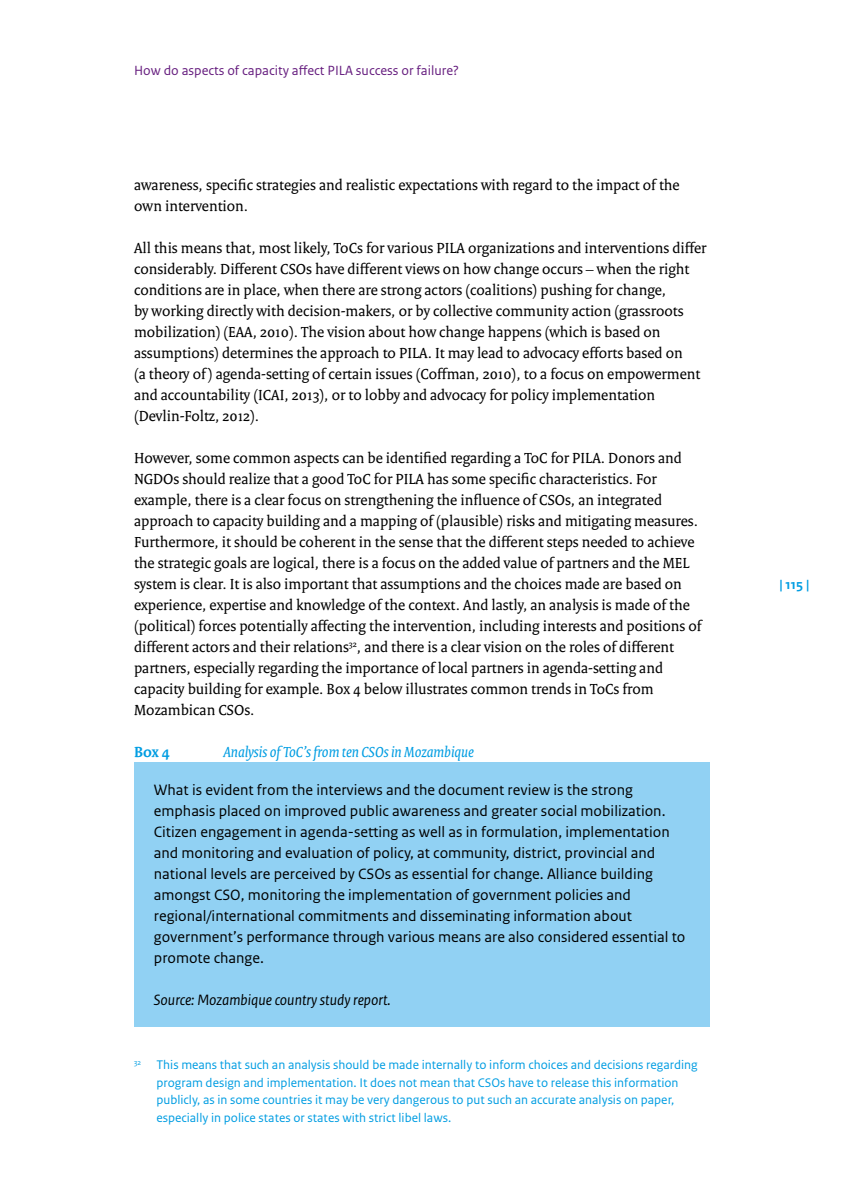
<style>
.page{position:relative;width:844px;height:1191px;background:#fff}
.page>*{position:absolute;margin:0;border:0;box-sizing:border-box;transform-origin:0 0}
._10_RO_Broodtekst{font:15.75px/21px "Rijksoverheid Serif";color:#000}
.t1{font:15.75px/21px "Rijksoverheid Sans Text";color:#000}
.Boxtitel{font:italic 15.75px "Rijksoverheid Serif";color:#009de2}
.t2{font:italic 15.75px "Rijksoverheid Sans Text";color:#000}
.Boxtitel-2{font:700 15.75px "Rijksoverheid Serif";color:#009de2}
._09_BZ_DFK_Binnenwer{font:14px "Rijksoverheid Sans Text";color:#661e7f}
.t3{font:700 14px "Rijksoverheid Sans Text";color:#009de2}
._14_RO_Voetnoot{font:13.12px/17.5px "Rijksoverheid Sans Text";color:#009de2}
</style>
<div class="page">
<div style="left:134px;top:762px;width:575px;height:264px;background:#91d1f3"></div>
<p class="_09_BZ_DFK_Binnenwer" style="left:134px;top:62px;width:326px">How do aspects of capacity affect PILA success or failure?</p>
<p class="_10_RO_Broodtekst" style="left:134px;top:174px;width:547px">awareness, specific strategies and realistic expectations with regard to the impact of the own intervention.</p>
<p class="_10_RO_Broodtekst" style="left:134px;top:237px;width:574px">All this means that, most likely, ToCs for various PILA organizations and interventions differ considerably. Different CSOs have different views on how change occurs – when the right conditions are in place, when there are strong actors (coalitions) pushing for change,<br>by working directly with decision-makers, or by collective community action (grassroots mobilization) (EAA, 2010). The vision about how change happens (which is based on assumptions) determines the approach to PILA. It may lead to advocacy efforts based on<br>(a theory of ) agenda-setting of certain issues (Coffman, 2010), to a focus on empowerment and accountability (ICAI, 2013), or to lobby and advocacy for policy implementation (Devlin-Foltz, 2012).</p>
<p class="_10_RO_Broodtekst" style="left:134px;top:447px;width:569px">However, some common aspects can be identified regarding a ToC for PILA. Donors and NGDOs should realize that a good ToC for PILA has some specific characteristics. For example, there is a clear focus on strengthening the influence of CSOs, an integrated approach to capacity building and a mapping of (plausible) risks and mitigating measures.<br>Furthermore, it should be coherent in the sense that the different steps needed to achieve the strategic goals are logical, there is a focus on the added value of partners and the MEL system is clear. It is also important that assumptions and the choices made are based on experience, expertise and knowledge of the context. And lastly, an analysis is made of the (political) forces potentially affecting the intervention, including interests and positions of different actors and their relations<sup>32</sup>, and there is a clear vision on the roles of different partners, especially regarding the importance of local partners in agenda-setting and capacity building for example. Box 4 below illustrates common trends in ToCs from Mozambican CSOs.</p>
<p class="Boxtitel-2" style="left:134px;top:742px;width:37px">Box 4</p>
<p class="Boxtitel" style="left:223px;top:742px;width:252px">Analysis of ToC’s from ten CSOs in Mozambique</p>
<p class="t1" style="left:154px;top:779px;width:533px">What is evident from the interviews and the document review is the strong emphasis placed on improved public awareness and greater social mobilization.<br>Citizen engagement in agenda-setting as well as in formulation, implementation and monitoring and evaluation of policy, at community, district, provincial and national levels are perceived by CSOs as essential for change. Alliance building amongst CSO, monitoring the implementation of government policies and regional/international commitments and disseminating information about government’s performance through various means are also considered essential to promote change.</p>
<p class="t2" style="left:154px;top:991px;width:238px">Source: Mozambique country study report.</p>
<p class="_14_RO_Voetnoot" style="left:156px;top:1056px;width:542px;text-indent:-22px"><sup>32</sup> This means that such an analysis should be made internally to inform choices and decisions regarding program design and implementation. It does not mean that CSOs have to release this information publicly, as in some countries it may be very dangerous to put such an accurate analysis on paper, especially in police states or states with strict libel laws.</p>
<p class="t3" style="left:779px;top:576px;width:31px">| 115 |</p>
</div>
